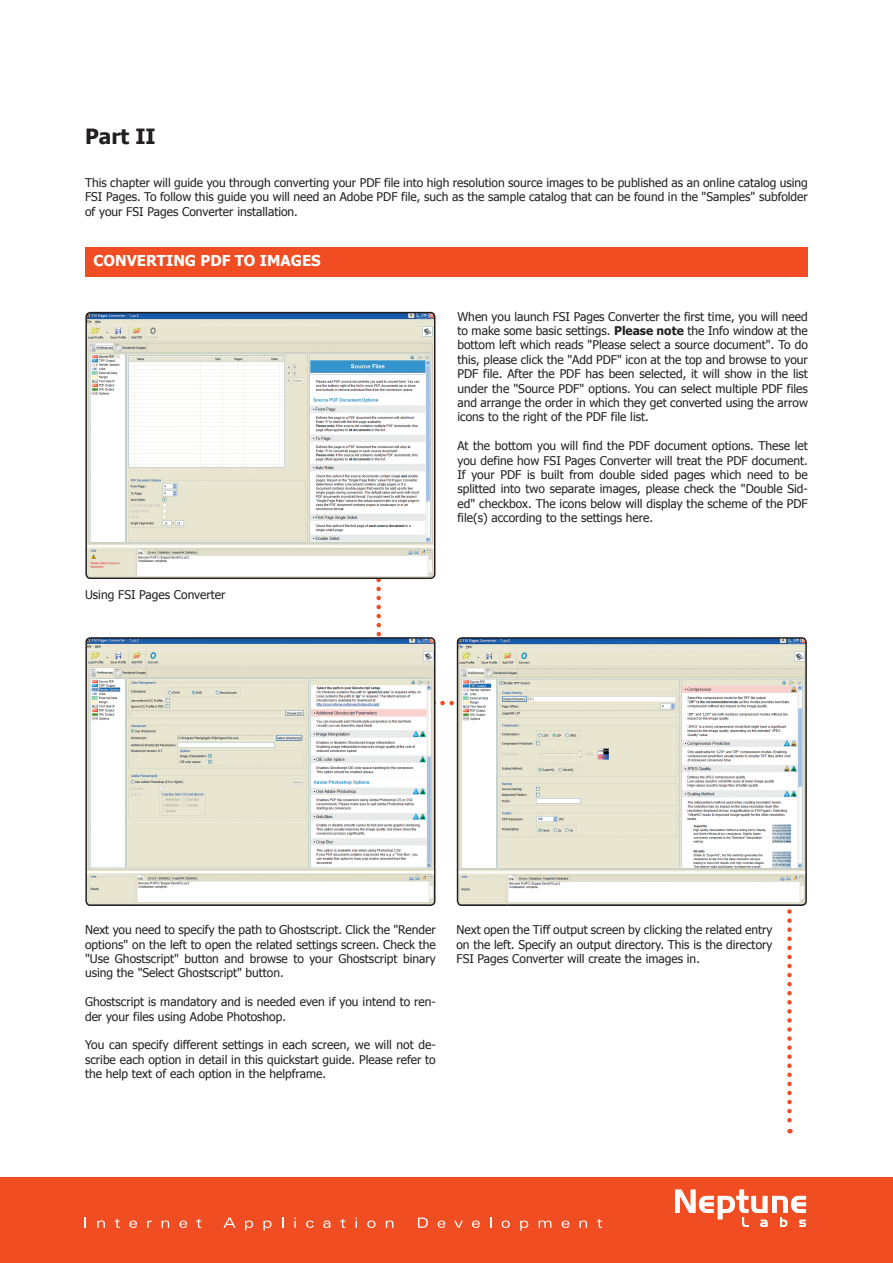
<style>
.page{position:relative;width:893px;height:1263px;background:#fff}
.page>*{position:absolute;margin:0;border:0;box-sizing:border-box;transform-origin:0 0}
.TOC_Main{font:700 21px "Tahoma";color:#231f20}
.text{font:700 15px "Tahoma";color:#fff}
.text-2{font:12px/14.4px "Tahoma";color:#231f20;text-align:justify}
.s1{font-weight:700}
</style>
<div class="page">
<div style="left:0;top:1177px;width:893px;height:86px;background:#f04d22"></div>
<svg style="left:675px;top:1189px;width:131px;height:38px"></svg>
<svg style="left:97px;top:1220px;width:8px;height:8px"></svg>
<svg style="left:115px;top:1219px;width:5px;height:9px"></svg>
<svg style="left:129px;top:1220px;width:8px;height:8px"></svg>
<svg style="left:147px;top:1220px;width:5px;height:8px"></svg>
<svg style="left:162px;top:1220px;width:7px;height:8px"></svg>
<svg style="left:179px;top:1220px;width:8px;height:8px"></svg>
<svg style="left:196px;top:1219px;width:5px;height:9px"></svg>
<svg style="left:223px;top:1217px;width:13px;height:11px"></svg>
<svg style="left:245px;top:1220px;width:8px;height:10px"></svg>
<svg style="left:263px;top:1220px;width:8px;height:10px"></svg>
<svg style="left:294px;top:1217px;width:2px;height:11px"></svg>
<svg style="left:306px;top:1220px;width:8px;height:8px"></svg>
<svg style="left:323px;top:1220px;width:7px;height:8px"></svg>
<svg style="left:340px;top:1219px;width:5px;height:9px"></svg>
<svg style="left:367px;top:1220px;width:8px;height:8px"></svg>
<svg style="left:386px;top:1220px;width:7px;height:8px"></svg>
<svg style="left:418px;top:1217px;width:10px;height:11px"></svg>
<svg style="left:438px;top:1220px;width:7px;height:8px"></svg>
<svg style="left:454px;top:1221px;width:9px;height:7px"></svg>
<svg style="left:472px;top:1220px;width:8px;height:8px"></svg>
<svg style="left:502px;top:1220px;width:8px;height:8px"></svg>
<svg style="left:520px;top:1220px;width:8px;height:10px"></svg>
<svg style="left:539px;top:1220px;width:12px;height:8px"></svg>
<svg style="left:562px;top:1220px;width:7px;height:8px"></svg>
<svg style="left:579px;top:1220px;width:8px;height:8px"></svg>
<svg style="left:597px;top:1219px;width:5px;height:9px"></svg>
<svg style="left:376px;top:496px;width:81px;height:209px"></svg>
<svg style="left:787px;top:909px;width:5px;height:224px"></svg>
<img style="left:88px;top:315px;width:344px;height:261px">
<div style="left:85px;top:312px;width:350px;height:267px;border:2px solid #231f20;border-radius:4px"></div>
<img style="left:88px;top:638px;width:347px;height:267px">
<div style="left:85px;top:637px;width:350px;height:269px;border:2px solid #231f20;border-radius:4px"></div>
<img style="left:460px;top:640px;width:344px;height:263px">
<div style="left:457px;top:637px;width:350px;height:269px;border:2px solid #231f20;border-radius:4px"></div>
<div style="left:85px;top:247px;width:723px;height:29px;background:#f04d22"></div>
<p class="TOC_Main" style="left:85px;top:121px;width:72px">Part II</p>
<p class="text-2" style="left:85px;top:175px;width:724px">This chapter will guide you through converting your PDF file into high resolution source images to be published as an online catalog using FSI Pages. To follow this guide you will need an Adobe PDF file, such as the sample catalog that can be found in the "Samples" subfolder of your FSI Pages Converter installation.</p>
<p class="text" style="left:94px;top:250px;width:229px">CONVERTING PDF TO IMAGES</p>
<p class="text-2" style="left:85px;top:587px;width:142px">Using FSI Pages Converter</p>
<p class="text-2" style="left:457px;top:309px;width:352px">When you launch FSI Pages Converter the first time, you will need to make some basic settings. <span class="s1">Please note</span> the Info window at the bottom left which reads "Please select a source document". To do this, please click the "Add PDF" icon at the top and browse to your PDF file. After the PDF has been selected, it will show in the list under the "Source PDF" options. You can select multiple PDF files and arrange the order in which they get converted using the arrow icons to the right of the PDF file list.</p>
<p class="text-2" style="left:457px;top:438px;width:352px">At the bottom you will find the PDF document options. These let you define how FSI Pages Converter will treat the PDF document.<br>If your PDF is built from double sided pages which need to be splitted into two separate images, please check the "Double Sid&shy;ed" checkbox. The icons below will display the scheme of the PDF file(s) according to the settings here.</p>
<p class="text-2" style="left:85px;top:922px;width:352px">Next you need to specify the path to Ghostscript. Click the "Render options" on the left to open the related settings screen. Check the "Use Ghostscript" button and browse to your Ghostscript binary using the "Select Ghostscript" button.</p>
<p class="text-2" style="left:85px;top:994px;width:352px">Ghostscript is mandatory and is needed even if you intend to ren&shy;der your files using Adobe Photoshop.</p>
<p class="text-2" style="left:85px;top:1037px;width:352px">You can specify different settings in each screen, we will not de&shy;scribe each option in detail in this quickstart guide. Please refer to the help text of each option in the helpframe.</p>
<p class="text-2" style="left:456px;top:922px;width:318px">Next open the Tiff output screen by clicking the related entry on the left. Specify an output directory. This is the directory FSI Pages Converter will create the images in.</p>
</div>
